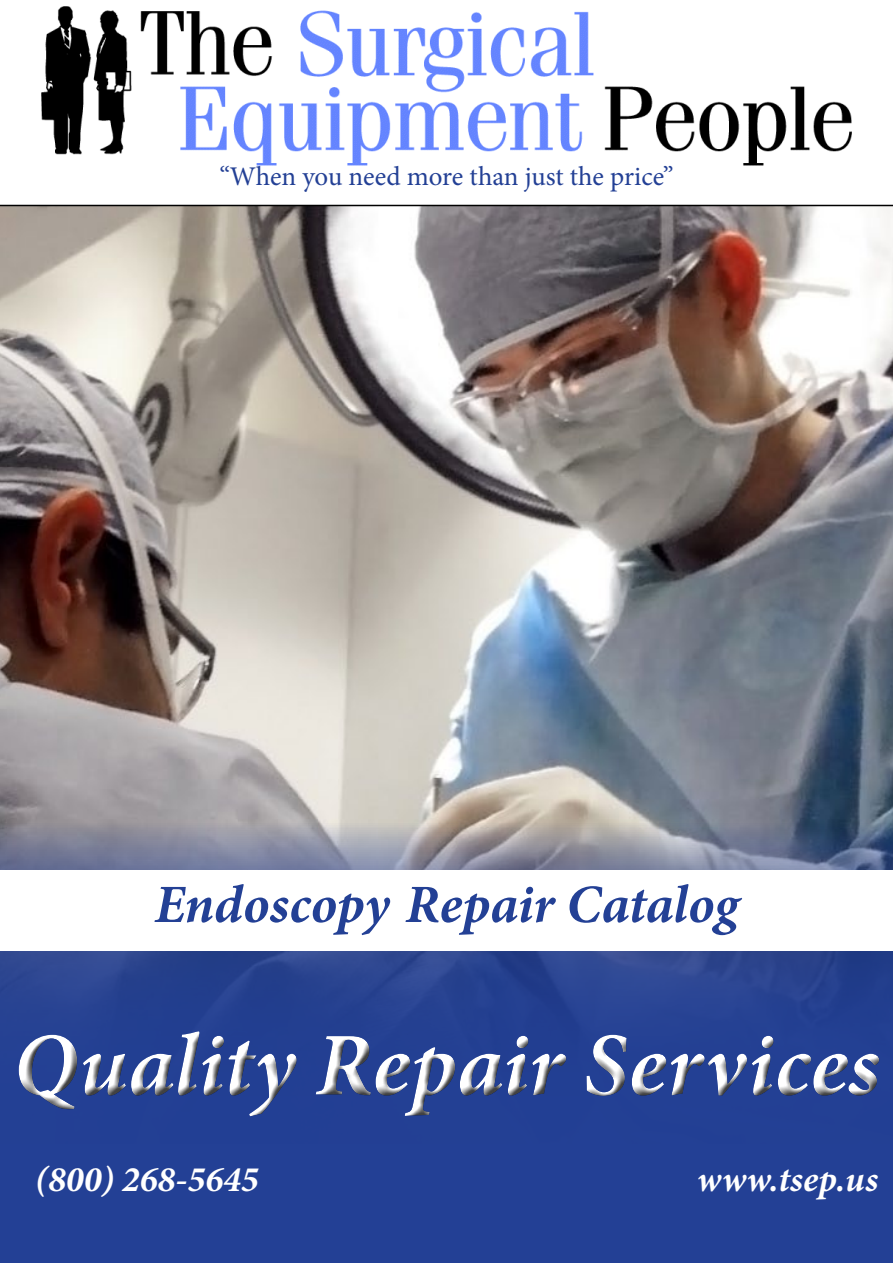
<style>
.page{position:relative;width:893px;height:1263px;background:#fff}
.page>*{position:absolute;margin:0;border:0;box-sizing:border-box;transform-origin:0 0}
.t1{font:italic 700 90px "Minion Pro";letter-spacing:.005em;color:#fff}
.t2{font:italic 700 54px "Minion Pro";letter-spacing:-.005em;color:#234095}
.t3{font:italic 700 36px "Minion Pro";color:#fff}
.t4{font:27px "Minion Pro";letter-spacing:-.005em;color:#234095}
</style>
<div class="page">
<img style="left:0;top:206px;width:893px;height:615px">
<svg style="left:0;top:92px;width:893px;height:114px"></svg>
<img style="left:42px;top:6px;width:809px;height:160px">
<svg style="left:0;top:821px;width:893px;height:442px;background:#384f95"></svg>
<div style="left:42px;top:166px;width:809px;height:30px;background:#fff"></div>
<div style="left:0;top:870px;width:893px;height:80px;background:#fff"></div>
<div style="left:8px;top:1020px;width:879px;height:104px;background:#244092"></div>
<div style="left:14px;top:1024px;width:876px;height:103px;background:#000;opacity:.75"></div>
<p class="t4" style="left:219px;top:159px;width:456px">“When you need more than just the price”</p>
<h2 class="t2" style="left:154px;top:866px;width:586px">Endoscopy Repair Catalog</h2>
<h1 class="t1" style="left:13px;top:1002px;width:868px">Quality Repair Services</h1>
<h3 class="t3" style="left:35px;top:1154px;width:226px">(800) 268-5645</h3>
<h3 class="t3" style="left:697px;top:1154px;width:183px">www.tsep.us</h3>
</div>
